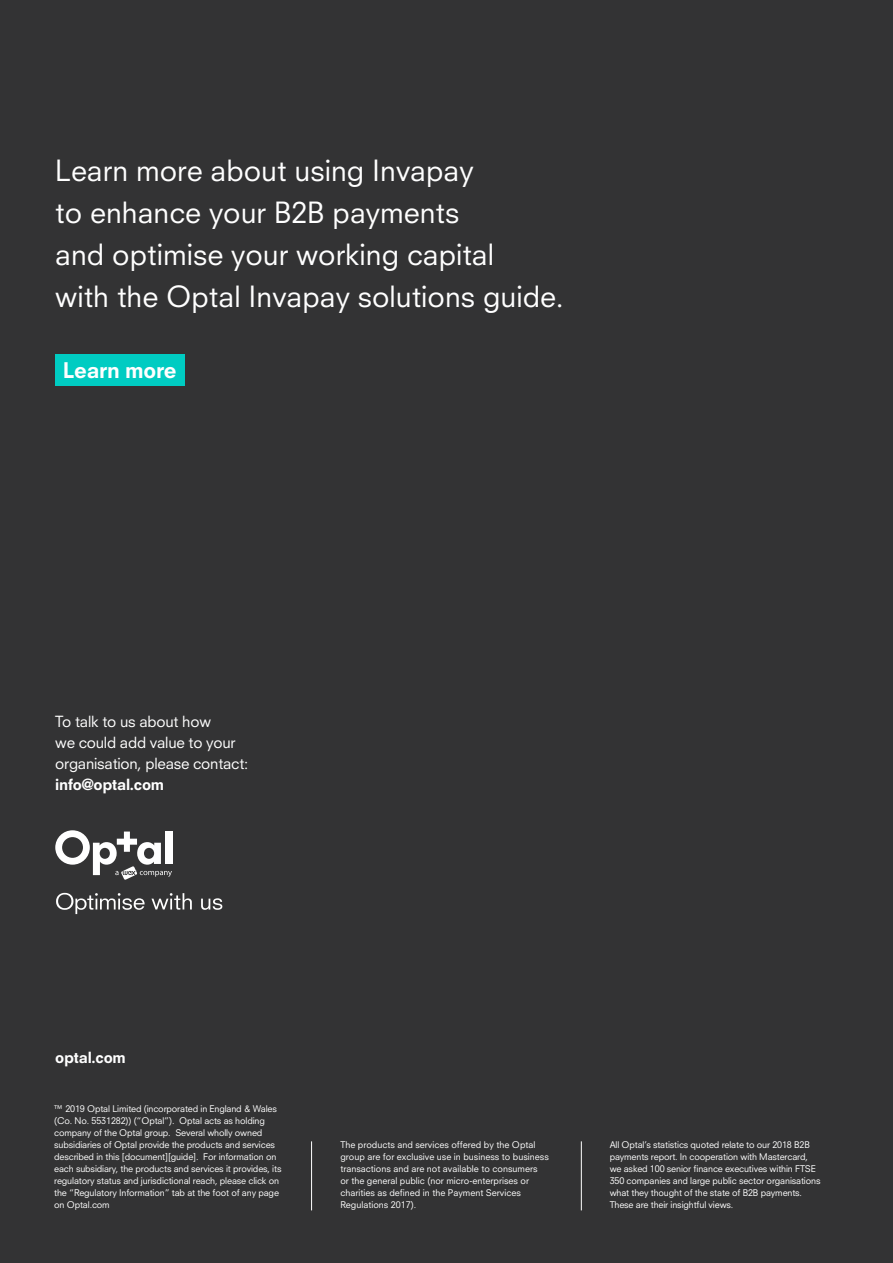
<style>
.page{position:relative;width:893px;height:1263px;background:#333334}
.page>*{position:absolute;margin:0;border:0;box-sizing:border-box;transform-origin:0 0}
.t1{font:28.5px/42px "Neuzeit SLT Std";color:#fff}
.t2{font:800 21px "Neuzeit SLT Std";letter-spacing:-.015em;color:#fff}
.t3{font:15px/21px "Neuzeit SLT Std";letter-spacing:-.015em;color:#fff}
.t4{font:800 15px "Neuzeit SLT Std";letter-spacing:-.015em;color:#fff}
.t5{font:9px/12px "Neuzeit SLT Std";letter-spacing:-.015em;color:#fff}
</style>
<div class="page">
<svg style="left:56px;top:893px;width:89px;height:21px"></svg>
<svg style="left:152px;top:893px;width:40px;height:17px"></svg>
<svg style="left:201px;top:898px;width:21px;height:12px"></svg>
<div style="left:55px;top:355px;width:129px;height:31px;background:#00ccc2"></div>
<hr style="left:311px;top:1141px;width:1px;height:69px;background:#fff">
<hr style="left:581px;top:1141px;width:1px;height:69px;background:#fff">
<div style="left:165px;top:831px;width:8px;height:33px;background:#fff"></div>
<svg style="left:55px;top:830px;width:117px;height:50px"></svg>
<h1 class="t1" style="left:55px;top:150px;width:510px">Learn more about using Invapay<br>to enhance your B2B payments<br>and optimise your working capital<br>with the Optal Invapay solutions guide.</h1>
<h2 class="t2" style="left:63px;top:358px;width:115px">Learn more</h2>
<h3 class="t3" style="left:55px;top:711px;width:195px">To talk to us about how<br>we could add value to your organisation, please contact:</h3>
<h3 class="t4" style="left:55px;top:776px;width:111px">info@optal.com</h3>
<h3 class="t4" style="left:55px;top:1049px;width:72px">optal.com</h3>
<p class="t5" style="left:54px;top:1102px;width:229px">™ 2019 Optal Limited (incorporated in England &amp; Wales (Co. No. 5531282)) (“Optal”). Optal acts as holding company of the Optal group. Several wholly owned subsidiaries of Optal provide the products and services described in this [document][guide]. For information on each subsidiary, the products and services it provides, its regulatory status and jurisdictional reach, please click on the “Regulatory Information” tab at the foot of any page on Optal.com</p>
<p class="t5" style="left:340px;top:1138px;width:210px">The products and services offered by the Optal group are for exclusive use in business to business transactions and are not available to consumers<br>or the general public (nor micro-enterprises or charities as defined in the Payment Services Regulations 2017).</p>
<p class="t5" style="left:610px;top:1138px;width:212px">All Optal’s statistics quoted relate to our 2018 B2B payments report. In cooperation with Mastercard, we asked 100 senior finance executives within FTSE 350 companies and large public sector organisations what they thought of the state of B2B payments.<br>These are their insightful views.</p>
</div>
